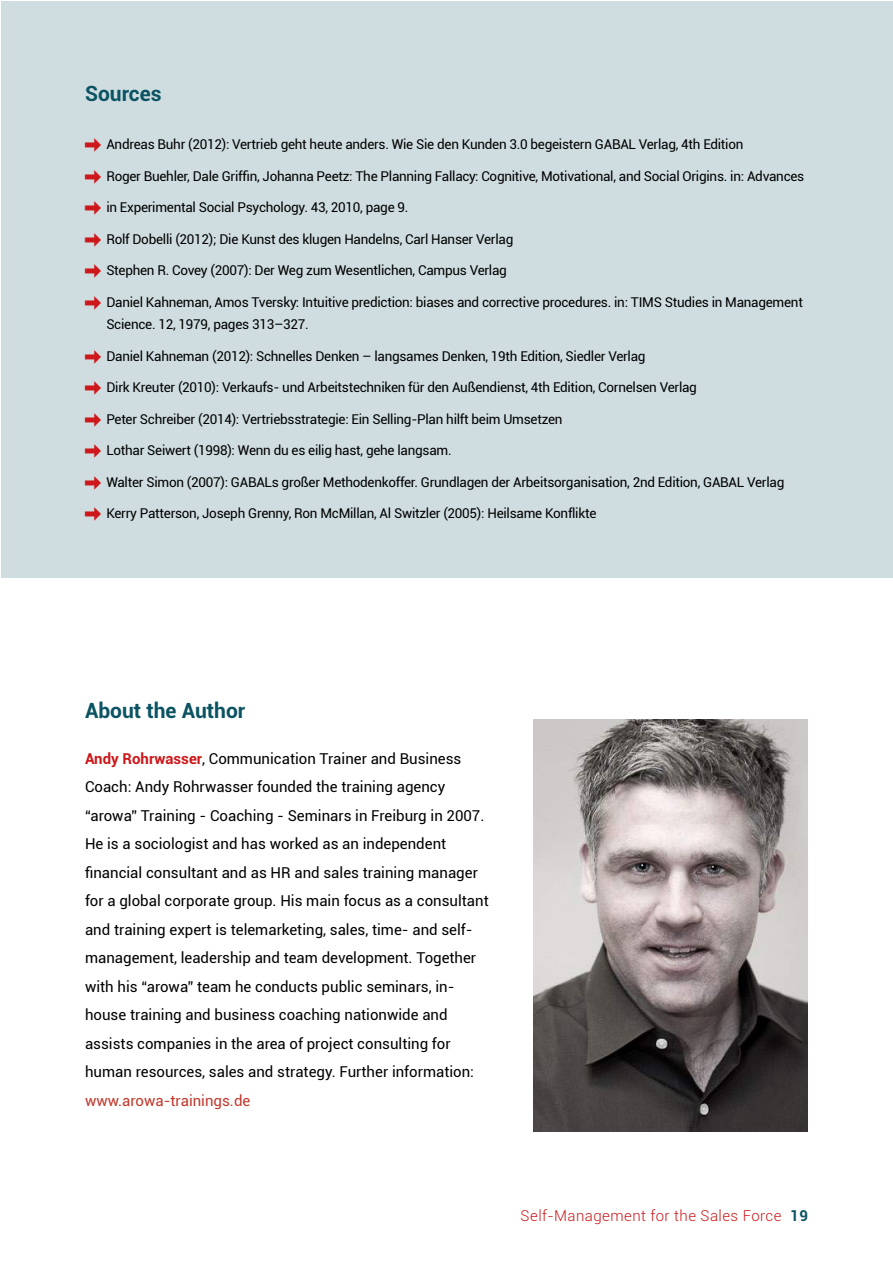
<style>
.page{position:relative;width:893px;height:1263px;background:#fff}
.page>*{position:absolute;margin:0;border:0;box-sizing:border-box;transform-origin:0 0}
.t1{font:700 21px "Roboto";color:#0b5362}
.t2{font:15px/28.5px "Roboto";color:#000}
.t3{font:300 15px "Roboto";letter-spacing:.03em;color:#cd171a}
.t4{font:15px "Roboto";color:#c2382b}
.t5{font:13.5px/22.5px "Roboto";letter-spacing:-.02em;color:#000}
.s1{font-weight:700;color:#cd171a}
.s2{font-weight:700;color:#0b5362}
</style>
<div class="page">
<div style="left:1px;top:1px;width:891px;height:577px;background:#cfdde0"></div>
<img style="left:533px;top:720px;width:275px;height:412px">
<h1 class="t1" style="left:85px;top:79px;width:78px">Sources</h1>
<p class="t5" style="left:106px;top:133px;width:639px">Andreas Buhr (2012): Vertrieb geht heute anders. Wie Sie den Kunden 3.0 begeistern GABAL Verlag, 4th Edition</p>
<p class="t5" style="left:106px;top:164px;width:699px">Roger Buehler, Dale Griffin, Johanna Peetz: The Planning Fallacy: Cognitive, Motivational, and Social Origins. in: Advances</p>
<p class="t5" style="left:106px;top:196px;width:304px">in Experimental Social Psychology. 43, 2010, page 9.</p>
<p class="t5" style="left:106px;top:227px;width:408px">Rolf Dobelli (2012); Die Kunst des klugen Handelns, Carl Hanser Verlag</p>
<p class="t5" style="left:106px;top:259px;width:402px">Stephen R. Covey (2007): Der Weg zum Wesentlichen, Campus Verlag</p>
<p class="t5" style="left:106px;top:290px;width:698px">Daniel Kahneman, Amos Tversky: Intuitive prediction: biases and corrective procedures. in: TIMS Studies in Management<br>Science. 12, 1979, pages 313–327.</p>
<p class="t5" style="left:106px;top:344px;width:541px">Daniel Kahneman (2012): Schnelles Denken – langsames Denken, 19th Edition, Siedler Verlag</p>
<p class="t5" style="left:106px;top:376px;width:592px">Dirk Kreuter (2010): Verkaufs- und Arbeitstechniken für den Außendienst, 4th Edition, Cornelsen Verlag</p>
<p class="t5" style="left:106px;top:407px;width:458px">Peter Schreiber (2014): Vertriebsstrategie: Ein Selling-Plan hilft beim Umsetzen</p>
<p class="t5" style="left:106px;top:439px;width:347px">Lothar Seiwert (1998): Wenn du es eilig hast, gehe langsam.</p>
<p class="t5" style="left:106px;top:470px;width:679px">Walter Simon (2007): GABALs großer Methodenkoffer. Grundlagen der Arbeitsorganisation, 2nd Edition, GABAL Verlag</p>
<p class="t5" style="left:106px;top:502px;width:492px">Kerry Patterson, Joseph Grenny, Ron McMillan, Al Switzler (2005): Heilsame Konflikte</p>
<h1 class="t1" style="left:85px;top:696px;width:162px">About the Author</h1>
<p class="t2" style="left:85px;top:744px;width:405px"><span class="s1">Andy Rohrwasser</span>, Communication Trainer and Business Coach: Andy Rohrwasser founded the training agency “arowa” Training - Coaching - Seminars in Freiburg in 2007.<br>He is a sociologist and has worked as an independent financial consultant and as HR and sales training manager for a global corporate group. His main focus as a consultant and training expert is telemarketing, sales, time- and self&shy;management, leadership and team development. Together with his “arowa” team he conducts public seminars, in&shy;house training and business coaching nationwide and assists companies in the area of project consulting for human resources, sales and strategy. Further information:</p>
<p class="t4" style="left:85px;top:1090px;width:167px">www.arowa-trainings.de</p>
<p class="t3" style="left:521px;top:1205px;width:289px">Self-Management for the Sales Force <span class="s2">19</span></p>
</div>
